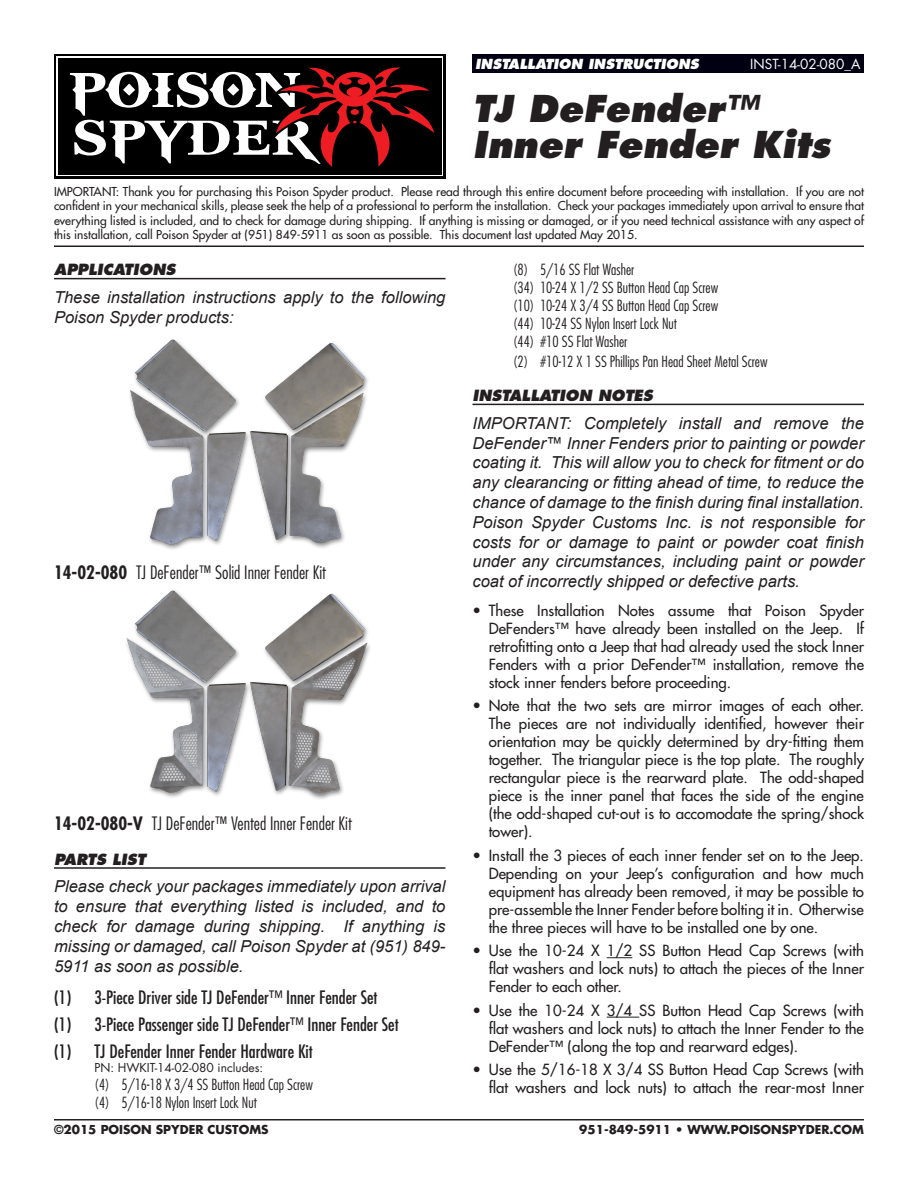
<style>
.page{position:relative;width:918px;height:1188px;background:#fff}
.page>*{position:absolute;margin:0;border:0;box-sizing:border-box;transform-origin:0 0}
.t1{font:italic 800 36px/36px "Futura";color:#231f20}
.Part_List{font:condensed 18px "Futura";color:#231f20}
.Part_Number___Name{font:300 condensed 18px "Futura";color:#231f20}
.Notes{font:italic 16.5px/19.8px "Arial";color:#231f20;text-align:justify}
.t2{font:15px/18px "Futura";color:#231f20;text-align:justify}
.Part_List_Indented{font:300 condensed 15px "Futura";color:#231f20}
.Section_Head{font:italic 800 15px "Futura";color:#231f20}
.t3{font:italic 800 13.5px "Futura";color:#fff}
.t4{font:13.5px "Futura";color:#fff}
.Important{font:12px/14.4px "Futura";color:#231f20;text-align:justify}
.t5{font:700 12px "Futura";color:#231f20}
.Part_List_Part_Numbe{font:12px "Futura";color:#231f20}
.s1{font-weight:700}
</style>
<div class="page">
<hr style="left:54px;top:1119px;width:810px;height:1px;background:#231f20">
<svg style="left:54px;top:54px;width:392px;height:125px;fill:#000001"></svg>
<div style="left:57px;top:57px;width:386px;height:119px;background:#000001"></div>
<svg style="left:70px;top:67px;width:364px;height:100px"></svg>
<div style="left:472px;top:54px;width:392px;height:18px;background:#000012"></div>
<hr style="left:54px;top:245px;width:810px;height:2px;background:#231f20">
<hr style="left:54px;top:278px;width:392px;height:1px;background:#231f20">
<hr style="left:54px;top:867px;width:392px;height:2px;background:#231f20">
<img style="left:130px;top:339px;width:238px;height:210px">
<img style="left:126px;top:590px;width:244px;height:209px">
<hr style="left:472px;top:404px;width:392px;height:1px;background:#231f20">
<svg style="left:607px;top:957px;width:25px;height:1px"></svg>
<hr style="left:607px;top:1017px;width:32px;height:1px;background:#231f20">
<p class="t3" style="left:475px;top:55px;width:225px">INSTALLATION INSTRUCTIONS</p>
<p class="t4" style="left:750px;top:55px;width:112px">INST-14-02-080_A</p>
<h1 class="t1" style="left:472px;top:90px;width:359px">TJ DeFender™<br>Inner Fender Kits</h1>
<p class="Important" style="left:54px;top:184px;width:812px">IMPORTANT: Thank you for purchasing this Poison Spyder product. Please read through this entire document before proceeding with installation. If you are not confident in your mechanical skills, please seek the help of a professional to perform the installation. Check your packages immediately upon arrival to ensure that everything listed is included, and to check for damage during shipping. If anything is missing or damaged, or if you need technical assistance with any aspect of this installation, call Poison Spyder at (951) 849-5911 as soon as possible. This document last updated May 2015.</p>
<p class="Section_Head" style="left:54px;top:260px;width:123px">APPLICATIONS</p>
<p class="Notes" style="left:54px;top:288px;width:393px">These installation instructions apply to the following<br>Poison Spyder products:</p>
<p class="Part_List_Indented" style="left:513px;top:261px;width:123px">(8) 5/16 SS Flat Washer</p>
<p class="Part_List_Indented" style="left:513px;top:279px;width:207px">(34) 10-24 X 1/2 SS Button Head Cap Screw</p>
<p class="Part_List_Indented" style="left:513px;top:297px;width:207px">(10) 10-24 X 3/4 SS Button Head Cap Screw</p>
<p class="Part_List_Indented" style="left:513px;top:315px;width:165px">(44) 10-24 SS Nylon Insert Lock Nut</p>
<p class="Part_List_Indented" style="left:513px;top:333px;width:116px">(44) #10 SS Flat Washer</p>
<p class="Part_List_Indented" style="left:513px;top:352px;width:256px">(2) #10-12 X 1 SS Phillips Pan Head Sheet Metal Screw</p>
<p class="Section_Head" style="left:472px;top:386px;width:182px">INSTALLATION NOTES</p>
<p class="Notes" style="left:472px;top:413px;width:393px">IMPORTANT: Completely install and remove the DeFender™ Inner Fenders prior to painting or powder coating it. This will allow you to check for fitment or do any clearancing or fitting ahead of time, to reduce the chance of damage to the finish during final installation.<br>Poison Spyder Customs Inc. is not responsible for costs for or damage to paint or powder coat finish under any circumstances, including paint or powder coat of incorrectly shipped or defective parts.</p>
<p class="t2" style="left:489px;top:602px;width:377px;text-indent:-16px">• These Installation Notes assume that Poison Spyder DeFenders™ have already been installed on the Jeep. If retrofitting onto a Jeep that had already used the stock Inner Fenders with a prior DeFender™ installation, remove the stock inner fenders before proceeding.</p>
<p class="t2" style="left:489px;top:697px;width:377px;text-indent:-16px">• Note that the two sets are mirror images of each other.<br>The pieces are not individually identified, however their orientation may be quickly determined by dry-fitting them together. The triangular piece is the top plate. The roughly rectangular piece is the rearward plate. The odd-shaped piece is the inner panel that faces the side of the engine (the odd-shaped cut-out is to accomodate the spring/shock tower).</p>
<p class="t2" style="left:489px;top:846px;width:377px;text-indent:-16px">• Install the 3 pieces of each inner fender set on to the Jeep.<br>Depending on your Jeep’s configuration and how much equipment has already been removed, it may be possible to pre-assemble the Inner Fender before bolting it in. Otherwise the three pieces will have to be installed one by one.</p>
<p class="t2" style="left:489px;top:942px;width:377px;text-indent:-16px">• Use the 10-24 X 1/2 SS Button Head Cap Screws (with flat washers and lock nuts) to attach the pieces of the Inner Fender to each other.</p>
<p class="t2" style="left:489px;top:1001px;width:377px;text-indent:-16px">• Use the 10-24 X 3/4 SS Button Head Cap Screws (with flat washers and lock nuts) to attach the Inner Fender to the DeFender™ (along the top and rearward edges).</p>
<p class="t2" style="left:472px;top:1061px;width:393px;text-align:right">• Use the 5/16-18 X 3/4 SS Button Head Cap Screws (with flat washers and lock nuts) to attach the rear-most Inner</p>
<p class="Part_Number___Name" style="left:54px;top:562px;width:273px"><span class="s1">14-02-080</span> TJ DeFender™ Solid Inner Fender Kit</p>
<p class="Part_Number___Name" style="left:54px;top:813px;width:299px"><span class="s1">14-02-080-V</span> TJ DeFender™ Vented Inner Fender Kit</p>
<p class="Section_Head" style="left:54px;top:849px;width:93px">PARTS LIST</p>
<p class="Notes" style="left:54px;top:877px;width:393px">Please check your packages immediately upon arrival to ensure that everything listed is included, and to check for damage during shipping. If anything is missing or damaged, call Poison Spyder at (951) 849- 5911 as soon as possible.</p>
<p class="Part_List" style="left:54px;top:987px;width:325px">(1) 3-Piece Driver side TJ DeFender™ Inner Fender Set</p>
<p class="Part_List" style="left:54px;top:1014px;width:346px">(1) 3-Piece Passenger side TJ DeFender™ Inner Fender Set</p>
<p class="Part_List" style="left:54px;top:1041px;width:260px">(1) TJ DeFender Inner Fender Hardware Kit</p>
<p class="Part_List_Part_Numbe" style="left:94px;top:1060px;width:170px">PN: HWKIT-14-02-080 includes:</p>
<p class="Part_List_Indented" style="left:94px;top:1076px;width:220px">(4) 5/16-18 X 3/4 SS Button Head Cap Screw</p>
<p class="Part_List_Indented" style="left:94px;top:1094px;width:164px">(4) 5/16-18 Nylon Insert Lock Nut</p>
<p class="t5" style="left:54px;top:1122px;width:216px">©2015 POISON SPYDER CUSTOMS</p>
<p class="t5" style="left:579px;top:1122px;width:286px">951-849-5911 • WWW.POISONSPYDER.COM</p>
</div>
